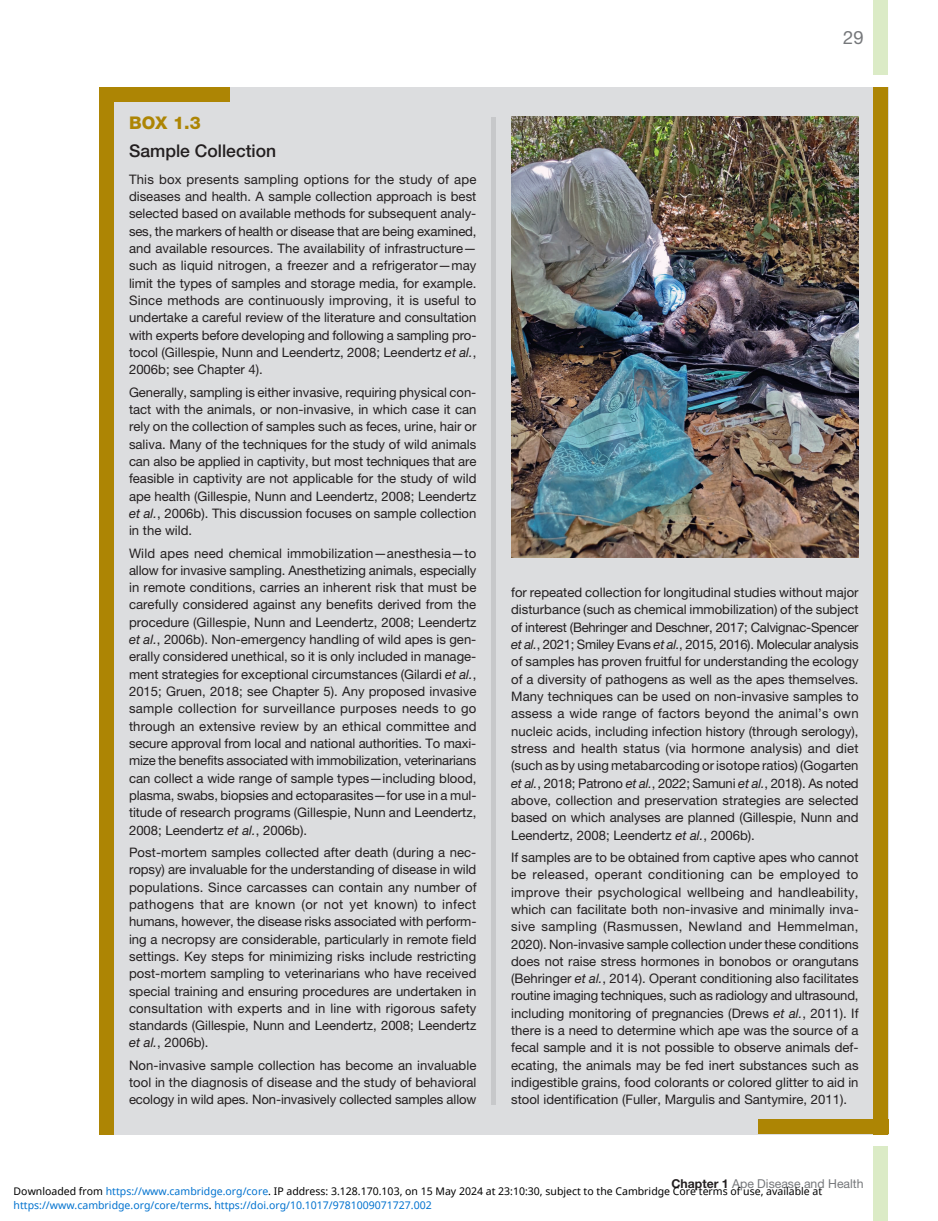
<style>
.page{position:relative;width:938px;height:1221px;background:#fff}
.page>*{position:absolute;margin:0;border:0;box-sizing:border-box;transform-origin:0 0}
.t1{font:18.38px "Helvetica Neue LT Pro";color:#76787b}
.t2{font:500 17.5px "Helvetica Neue LT Pro";color:#231f20}
.t3{font:800 17.5px "Helvetica Neue LT Pro";color:#ad8504}
.t4{font:13.12px/17.3px "Helvetica Neue LT Pro";color:#231f20;text-align:justify}
.t5{font:12.25px "Helvetica Neue LT Pro";color:#76787b}
.t6{font:10.5px "Noto Sans";color:#000}
.t7{font:10.5px "Noto Sans";color:#0172cf}
.s1{font-style:italic}
.s2{font-weight:700;color:#231f20}
.s3{color:#0172cf}
.s4{color:#000}
</style>
<div class="page">
<div style="left:873px;top:0;width:15px;height:74px;background:#dbebc6"></div>
<div style="left:873px;top:1146px;width:15px;height:74px;background:#dbebc6"></div>
<div style="left:99px;top:87px;width:789px;height:1047px;background:#dcdddf"></div>
<div style="left:758px;top:1119px;width:130px;height:15px;background:#ad8504"></div>
<div style="left:873px;top:87px;width:15px;height:1047px;background:#ad8504"></div>
<div style="left:99px;top:87px;width:15px;height:1047px;background:#ad8504"></div>
<div style="left:99px;top:87px;width:130px;height:15px;background:#ad8504"></div>
<div style="left:491px;top:117px;width:5px;height:987px;background:#c7c8ca"></div>
<img style="left:511px;top:117px;width:347px;height:440px">
<h2 class="t3" style="left:129px;top:112px;width:73px">BOX 1.3</h2>
<h2 class="t2" style="left:129px;top:140px;width:149px">Sample Collection</h2>
<p class="t4" style="left:129px;top:170px;width:349px">This box presents sampling options for the study of ape diseases and health. A sample collection approach is best selected based on available methods for subsequent analy&shy;ses, the markers of health or disease that are being examined, and available resources. The availability of infrastructure— such as liquid nitrogen, a freezer and a refrigerator—may limit the types of samples and storage media, for example.<br>Since methods are continuously improving, it is useful to undertake a careful review of the literature and consultation with experts before developing and following a sampling pro&shy;tocol (Gillespie, Nunn and Leendertz, 2008; Leendertz <span class="s1">et al.</span>, 2006b; see Chapter 4).</p>
<p class="t4" style="left:129px;top:383px;width:349px">Generally, sampling is either invasive, requiring physical con&shy;tact with the animals, or non-invasive, in which case it can rely on the collection of samples such as feces, urine, hair or saliva. Many of the techniques for the study of wild animals can also be applied in captivity, but most techniques that are feasible in captivity are not applicable for the study of wild ape health (Gillespie, Nunn and Leendertz, 2008; Leendertz <span class="s1">et al.</span>, 2006b). This discussion focuses on sample collection in the wild.</p>
<p class="t4" style="left:129px;top:544px;width:349px">Wild apes need chemical immobilization—anesthesia—to allow for invasive sampling. Anesthetizing animals, especially in remote conditions, carries an inherent risk that must be carefully considered against any benefits derived from the procedure (Gillespie, Nunn and Leendertz, 2008; Leendertz <span class="s1">et al.</span>, 2006b). Non-emergency handling of wild apes is gen&shy;erally considered unethical, so it is only included in manage&shy;ment strategies for exceptional circumstances (Gilardi <span class="s1">et al.</span>, 2015; Gruen, 2018; see Chapter 5). Any proposed invasive sample collection for surveillance purposes needs to go through an extensive review by an ethical committee and secure approval from local and national authorities. To maxi&shy;mize the benefits associated with immobilization, veterinarians can collect a wide range of sample types—including blood, plasma, swabs, biopsies and ectoparasites—for use in a mul&shy;titude of research programs (Gillespie, Nunn and Leendertz, 2008; Leendertz <span class="s1">et al.</span>, 2006b).</p>
<p class="t4" style="left:129px;top:843px;width:349px">Post-mortem samples collected after death (during a nec&shy;ropsy) are invaluable for the understanding of disease in wild populations. Since carcasses can contain any number of pathogens that are known (or not yet known) to infect humans, however, the disease risks associated with perform&shy;ing a necropsy are considerable, particularly in remote field settings. Key steps for minimizing risks include restricting post-mortem sampling to veterinarians who have received special training and ensuring procedures are undertaken in consultation with experts and in line with rigorous safety standards (Gillespie, Nunn and Leendertz, 2008; Leendertz <span class="s1">et al.</span>, 2006b).</p>
<p class="t4" style="left:129px;top:1056px;width:349px">Non-invasive sample collection has become an invaluable tool in the diagnosis of disease and the study of behavioral ecology in wild apes. Non-invasively collected samples allow</p>
<h1 class="t1" style="left:843px;top:26px;width:22px">29</h1>
<p class="t4" style="left:511px;top:583px;width:349px">for repeated collection for longitudinal studies without major disturbance (such as chemical immobilization) of the subject of interest (Behringer and Deschner, 2017; Calvignac-Spencer <span class="s1">et al.</span>, 2021; Smiley Evans <span class="s1">et al.</span>, 2015, 2016). Molecular analysis of samples has proven fruitful for understanding the ecology of a diversity of pathogens as well as the apes themselves.<br>Many techniques can be used on non-invasive samples to assess a wide range of factors beyond the animal’s own nucleic acids, including infection history (through serology), stress and health status (via hormone analysis) and diet (such as by using metabarcoding or isotope ratios) (Gogarten <span class="s1">et al.</span>, 2018; Patrono <span class="s1">et al.</span>, 2022; Samuni <span class="s1">et al.</span>, 2018). As noted above, collection and preservation strategies are selected based on which analyses are planned (Gillespie, Nunn and Leendertz, 2008; Leendertz <span class="s1">et al.</span>, 2006b).</p>
<p class="t4" style="left:511px;top:848px;width:349px">If samples are to be obtained from captive apes who cannot be released, operant conditioning can be employed to improve their psychological wellbeing and handleability, which can facilitate both non-invasive and minimally inva&shy;sive sampling (Rasmussen, Newland and Hemmelman, 2020). Non-invasive sample collection under these conditions does not raise stress hormones in bonobos or orangutans (Behringer <span class="s1">et al.</span>, 2014). Operant conditioning also facilitates routine imaging techniques, such as radiology and ultrasound, including monitoring of pregnancies (Drews <span class="s1">et al.</span>, 2011). If there is a need to determine which ape was the source of a fecal sample and it is not possible to observe animals def&shy;ecating, the animals may be fed inert substances such as indigestible grains, food colorants or colored glitter to aid in stool identification (Fuller, Margulis and Santymire, 2011).</p>
<p class="t5" style="left:671px;top:1176px;width:193px"><span class="s2">Chapter 1</span> Ape Disease and Health</p>
<p class="t6" style="left:14px;top:1183px;width:810px">Downloaded from <span class="s3">https://www.cambridge.org/core</span>. IP address: 3.128.170.103, on 15 May 2024 at 23:10:30, subject to the Cambridge Core terms of use, available at</p>
<p class="t7" style="left:14px;top:1197px;width:419px">https://www.cambridge.org/core/terms<span class="s4">.</span> https://doi.org/10.1017/9781009071727.002</p>
</div>
